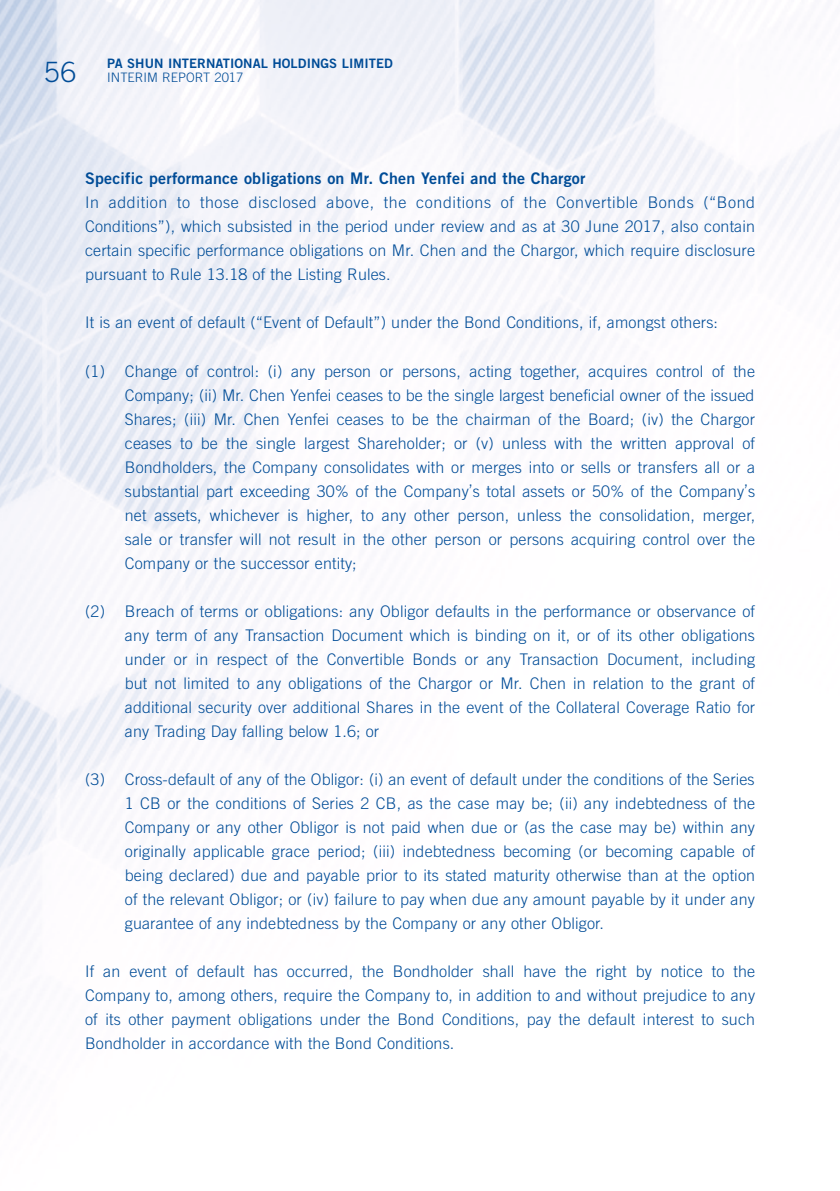
<style>
.page{position:relative;width:840px;height:1191px;background:#fff}
.page>*{position:absolute;margin:0;border:0;box-sizing:border-box;transform-origin:0 0}
.t1{font:300 28px "Trade Gothic LT Std";color:#004c97}
.Body_Text{font:300 16px/24px "Trade Gothic LT Std";letter-spacing:.01em;color:#004c97;text-align:justify}
.Heading_3{font:16px "Trade Gothic LT Std Bd 2";letter-spacing:.01em;color:#004c97}
.t2{font:13px "Trade Gothic LT Std Bd 2";letter-spacing:.005em;color:#004c97}
.t3{font:300 13px "Trade Gothic LT Std";letter-spacing:.005em;color:#004c97}
</style>
<div class="page">
<img style="left:0;top:0;width:839px;height:904px">
<h1 class="t1" style="left:44px;top:55px;width:33px">56</h1>
<p class="t2" style="left:107px;top:56px;width:287px">PA SHUN INTERNATIONAL HOLDINGS LIMITED</p>
<p class="t3" style="left:107px;top:70px;width:138px">INTERIM REPORT 2017</p>
<p class="Heading_3" style="left:85px;top:169px;width:501px">Specific performance obligations on Mr. Chen Yenfei and the Chargor</p>
<p class="Body_Text" style="left:85px;top:190px;width:671px">In addition to those disclosed above, the conditions of the Convertible Bonds (“Bond Conditions”), which subsisted in the period under review and as at 30 June 2017, also contain certain specific performance obligations on Mr. Chen and the Chargor, which require disclosure pursuant to Rule 13.18 of the Listing Rules.</p>
<p class="Body_Text" style="left:85px;top:310px;width:634px">It is an event of default (“Event of Default”) under the Bond Conditions, if, amongst others:</p>
<p class="Body_Text" style="left:125px;top:358px;width:631px;text-indent:-40px">(1) Change of control: (i) any person or persons, acting together, acquires control of the Company; (ii) Mr. Chen Yenfei ceases to be the single largest beneficial owner of the issued Shares; (iii) Mr. Chen Yenfei ceases to be the chairman of the Board; (iv) the Chargor ceases to be the single largest Shareholder; or (v) unless with the written approval of Bondholders, the Company consolidates with or merges into or sells or transfers all or a substantial part exceeding 30% of the Company’s total assets or 50% of the Company’s net assets, whichever is higher, to any other person, unless the consolidation, merger, sale or transfer will not result in the other person or persons acquiring control over the Company or the successor entity;</p>
<p class="Body_Text" style="left:125px;top:598px;width:631px;text-indent:-40px">(2) Breach of terms or obligations: any Obligor defaults in the performance or observance of any term of any Transaction Document which is binding on it, or of its other obligations under or in respect of the Convertible Bonds or any Transaction Document, including but not limited to any obligations of the Chargor or Mr. Chen in relation to the grant of additional security over additional Shares in the event of the Collateral Coverage Ratio for any Trading Day falling below 1.6; or</p>
<p class="Body_Text" style="left:125px;top:766px;width:631px;text-indent:-40px">(3) Cross-default of any of the Obligor: (i) an event of default under the conditions of the Series 1 CB or the conditions of Series 2 CB, as the case may be; (ii) any indebtedness of the Company or any other Obligor is not paid when due or (as the case may be) within any originally applicable grace period; (iii) indebtedness becoming (or becoming capable of being declared) due and payable prior to its stated maturity otherwise than at the option of the relevant Obligor; or (iv) failure to pay when due any amount payable by it under any guarantee of any indebtedness by the Company or any other Obligor.</p>
<p class="Body_Text" style="left:85px;top:958px;width:671px">If an event of default has occurred, the Bondholder shall have the right by notice to the Company to, among others, require the Company to, in addition to and without prejudice to any of its other payment obligations under the Bond Conditions, pay the default interest to such Bondholder in accordance with the Bond Conditions.</p>
</div>
